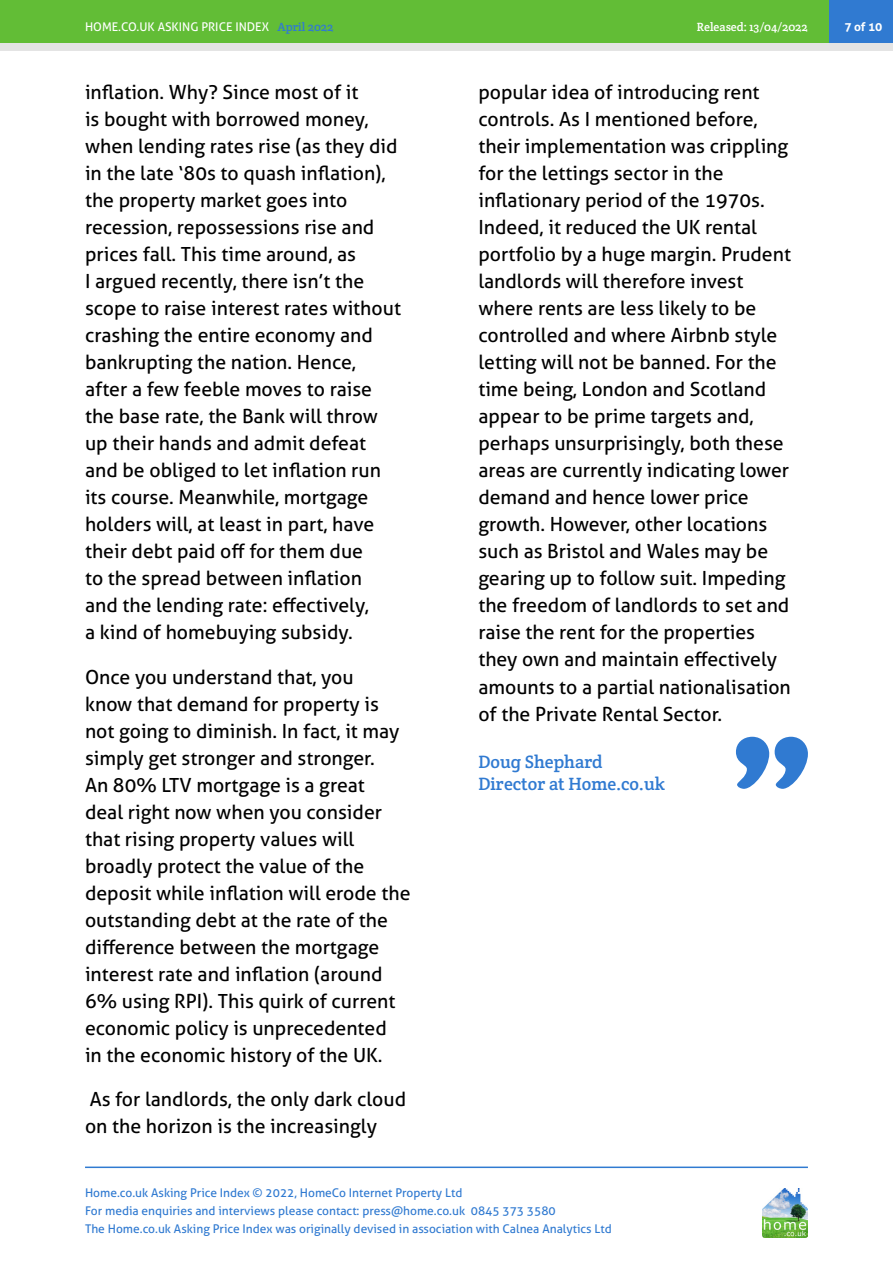
<style>
.page{position:relative;width:893px;height:1263px;background:#fff}
.page>*{position:absolute;margin:0;border:0;box-sizing:border-box;transform-origin:0 0}
.HAPI_quote{font:19.5px/27px "Aller";color:#000}
.HAPI_quote-2{font:18px/21.6px "Crete Round";color:#307ad1}
.t1{font:12px/18px "Aller";color:#307ad1}
.t2{font:12px "Aller";color:#fff}
.t3{font:12px "Crete Round";color:#fff}
.t4{font:700 12px "Aller";color:#fff}
.s1{font-family:"Crete Round";color:#307ad1}
</style>
<div class="page">
<hr style="left:85px;top:1166px;width:723px;height:2px;background:#307ad1">
<div style="left:0;top:0;width:893px;height:51px;background:#e4e4e4"></div>
<div style="left:0;top:0;width:893px;height:43px;background:#62bd36"></div>
<img style="left:762px;top:1188px;width:46px;height:49px">
<div style="left:829px;top:0;width:64px;height:43px;background:#307ad1"></div>
<svg style="left:736px;top:737px;width:72px;height:52px"></svg>
<p class="t2" style="left:85px;top:19px;width:250px">HOME.CO.UK ASKING PRICE INDEX <span class="s1">April 2022</span></p>
<p class="t3" style="left:697px;top:19px;width:113px">Released: 13/04/2022</p>
<p class="t4" style="left:844px;top:19px;width:39px">7 of 10</p>
<p class="HAPI_quote" style="left:85px;top:79px;width:317px">inflation. Why? Since most of it<br>is bought with borrowed money, when lending rates rise (as they did in the late ‘80s to quash inflation), the property market goes into recession, repossessions rise and prices fall. This time around, as<br>I argued recently, there isn’t the scope to raise interest rates without crashing the entire economy and bankrupting the nation. Hence, after a few feeble moves to raise the base rate, the Bank will throw up their hands and admit defeat and be obliged to let inflation run its course. Meanwhile, mortgage holders will, at least in part, have their debt paid off for them due<br>to the spread between inflation<br>and the lending rate: effectively,<br>a kind of homebuying subsidy.</p>
<p class="HAPI_quote" style="left:85px;top:663px;width:327px">Once you understand that, you<br>know that demand for property is not going to diminish. In fact, it may simply get stronger and stronger.<br>An 80% LTV mortgage is a great<br>deal right now when you consider that rising property values will broadly protect the value of the deposit while inflation will erode the outstanding debt at the rate of the difference between the mortgage interest rate and inflation (around 6% using RPI). This quirk of current economic policy is unprecedented<br>in the economic history of the UK.</p>
<p class="HAPI_quote" style="left:85px;top:1085px;width:323px">As for landlords, the only dark cloud on the horizon is the increasingly</p>
<p class="HAPI_quote" style="left:478px;top:79px;width:314px">popular idea of introducing rent controls. As I mentioned before, their implementation was crippling for the lettings sector in the inflationary period of the 1970s.<br>Indeed, it reduced the UK rental portfolio by a huge margin. Prudent landlords will therefore invest where rents are less likely to be controlled and where Airbnb style letting will not be banned. For the time being, London and Scotland appear to be prime targets and, perhaps unsurprisingly, both these areas are currently indicating lower demand and hence lower price growth. However, other locations such as Bristol and Wales may be gearing up to follow suit. Impeding the freedom of landlords to set and raise the rent for the properties they own and maintain effectively amounts to a partial nationalisation of the Private Rental Sector.</p>
<p class="HAPI_quote-2" style="left:478px;top:751px;width:188px">Doug Shephard<br>Director at Home.co.uk</p>
<p class="t1" style="left:85px;top:1184px;width:528px">Home.co.uk Asking Price Index © 2022, HomeCo Internet Property Ltd<br>For media enquiries and interviews please contact: press@home.co.uk 0845 373 3580<br>The Home.co.uk Asking Price Index was originally devised in association with Calnea Analytics Ltd</p>
</div>
